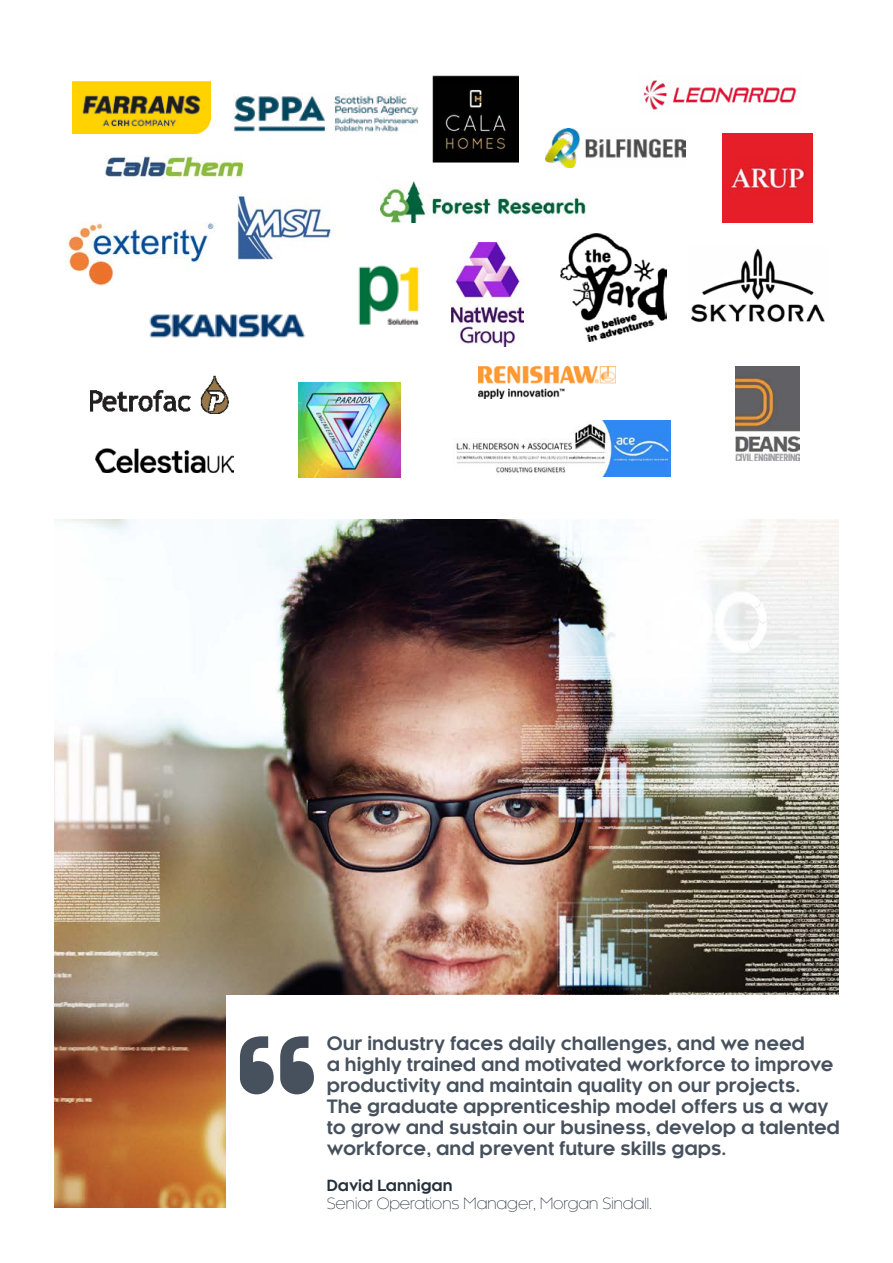
<style>
.page{position:relative;width:893px;height:1263px;background:#fff}
.page>*{position:absolute;margin:0;border:0;box-sizing:border-box;transform-origin:0 0}
.t1{font:700 219px "Kessel 105";color:#47515d}
.t2{font:700 18px/21px "Kessel 105";color:#47515d}
.t3{font:300 15px "Kessel 105";color:#25303b}
.t4{font:700 15px "Kessel 105";color:#25303b}
</style>
<div class="page">
<img style="left:54px;top:519px;width:785px;height:689px">
<div style="left:227px;top:995px;width:625px;height:226px;background:#fff"></div>
<img style="left:298px;top:383px;width:102px;height:94px">
<img style="left:456px;top:421px;width:215px;height:55px">
<img style="left:691px;top:248px;width:134px;height:75px">
<img style="left:722px;top:134px;width:90px;height:88px">
<img style="left:643px;top:80px;width:154px;height:30px">
<img style="left:545px;top:128px;width:140px;height:39px">
<img style="left:560px;top:233px;width:107px;height:108px">
<img style="left:433px;top:76px;width:85px;height:87px">
<img style="left:381px;top:182px;width:205px;height:40px">
<img style="left:65px;top:222px;width:149px;height:63px">
<img style="left:73px;top:81px;width:138px;height:53px">
<img style="left:233px;top:93px;width:185px;height:39px">
<img style="left:104px;top:156px;width:138px;height:22px">
<img style="left:237px;top:195px;width:94px;height:65px">
<img style="left:479px;top:367px;width:136px;height:31px">
<img style="left:90px;top:376px;width:138px;height:37px">
<img style="left:149px;top:314px;width:157px;height:24px">
<img style="left:358px;top:265px;width:61px;height:60px">
<img style="left:95px;top:449px;width:138px;height:24px">
<img style="left:452px;top:243px;width:72px;height:104px">
<img style="left:735px;top:366px;width:64px;height:94px">
<h1 class="t1" style="left:227px;top:997px;width:102px">“</h1>
<p class="t2" style="left:327px;top:1033px;width:515px">Our industry faces daily challenges, and we need<br>a highly trained and motivated workforce to improve productivity and maintain quality on our projects.<br>The graduate apprenticeship model offers us a way to grow and sustain our business, develop a talented workforce, and prevent future skills gaps.</p>
<p class="t4" style="left:327px;top:1177px;width:127px">David Lannigan</p>
<p class="t3" style="left:327px;top:1195px;width:327px">Senior Operations Manager, Morgan Sindall.</p>
</div>
